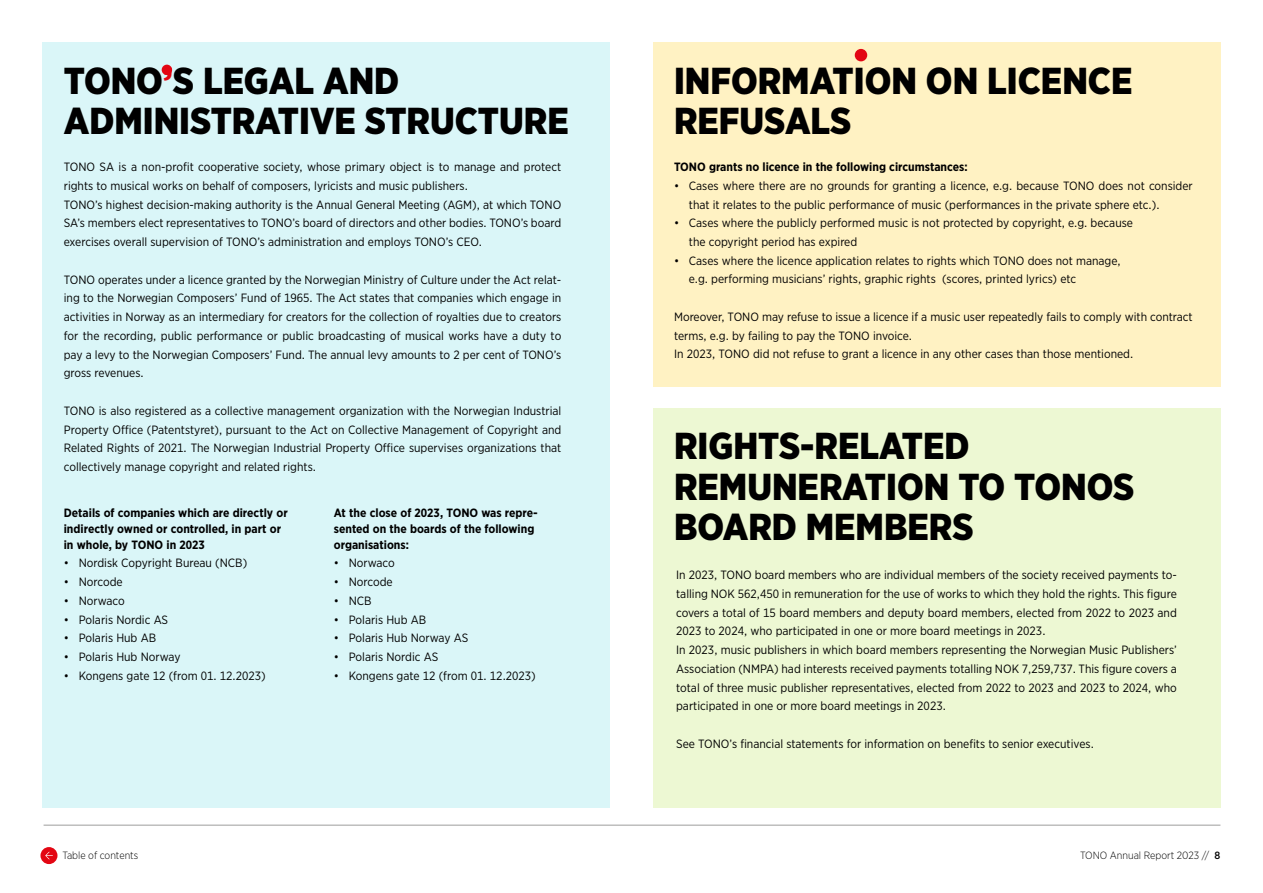
<style>
.page{position:relative;width:1263px;height:893px;background:#fff}
.page>*{position:absolute;margin:0;border:0;box-sizing:border-box;transform-origin:0 0}
.t1{font:900 37.5px/40.5px "Gotham Narrow";color:#000}
.t2{font:12px/18.8px "Gotham Narrow";color:#000}
.t3{font:700 12px/15.8px "Gotham Narrow";color:#000}
.t4{font:300 10.5px "Gotham Narrow";color:#000}
.s1{color:#e30613}
.s2{font-weight:500}
</style>
<div class="page">
<hr style="left:44px;top:825px;width:1176px;height:1px;background:#9d9d9c">
<div style="left:43px;top:43px;width:567px;height:765px;background:#daf6f8"></div>
<div style="left:653px;top:43px;width:567px;height:344px;background:#fff2c3"></div>
<div style="left:40px;top:847px;width:17px;height:17px;background:#e30613;border-radius:50%"></div>
<svg style="left:45px;top:852px;width:8px;height:7px"></svg>
<div style="left:653px;top:408px;width:567px;height:400px;background:#edf8d3"></div>
<div style="left:162px;top:65px;width:10px;height:10px;background:#e30613;border-radius:50%"></div>
<div style="left:855px;top:49px;width:12px;height:12px;background:#e30613;border-radius:50%"></div>
<h1 class="t1" style="left:64px;top:60px;width:506px">TONO<span class="s1">’</span>S LEGAL AND<br>ADMINISTRATIVE STRUCTURE</h1>
<h1 class="t1" style="left:674px;top:60px;width:460px">INFORMATION ON LICENCE<br>REFUSALS</h1>
<p class="t2" style="left:64px;top:157px;width:499px">TONO SA is a non-profit cooperative society, whose primary object is to manage and protect rights to musical works on behalf of composers, lyricists and music publishers.<br>TONO’s highest decision-making authority is the Annual General Meeting (AGM), at which TONO SA’s members elect representatives to TONO’s board of directors and other bodies. TONO’s board exercises overall supervision of TONO’s administration and employs TONO’s CEO.</p>
<p class="t2" style="left:64px;top:270px;width:499px;text-align:justify">TONO operates under a licence granted by the Norwegian Ministry of Culture under the Act relat&shy;ing to the Norwegian Composers’ Fund of 1965. The Act states that companies which engage in activities in Norway as an intermediary for creators for the collection of royalties due to creators for the recording, public performance or public broadcasting of musical works have a duty to pay a levy to the Norwegian Composers’ Fund. The annual levy amounts to 2 per cent of TONO’s gross revenues.</p>
<p class="t2" style="left:64px;top:401px;width:499px;text-align:justify">TONO is also registered as a collective management organization with the Norwegian Industrial Property Office (Patentstyret), pursuant to the Act on Collective Management of Copyright and Related Rights of 2021. The Norwegian Industrial Property Office supervises organizations that collectively manage copyright and related rights.</p>
<p class="t3" style="left:64px;top:505px;width:225px">Details of companies which are directly or indirectly owned or controlled, in part or in whole, by TONO in 2023</p>
<p class="t2" style="left:64px;top:554px;width:185px">• Nordisk Copyright Bureau (NCB)</p>
<p class="t2" style="left:64px;top:572px;width:60px">• Norcode</p>
<p class="t2" style="left:64px;top:591px;width:62px">• Norwaco</p>
<p class="t2" style="left:64px;top:610px;width:106px">• Polaris Nordic AS</p>
<p class="t2" style="left:64px;top:628px;width:94px">• Polaris Hub AB</p>
<p class="t2" style="left:64px;top:647px;width:118px">• Polaris Hub Norway</p>
<p class="t2" style="left:64px;top:666px;width:204px">• Kongens gate 12 (from 01. 12.2023)</p>
<p class="t3" style="left:334px;top:505px;width:206px">At the close of 2023, TONO was repre&shy;sented on the boards of the following organisations:</p>
<p class="t2" style="left:334px;top:553px;width:62px">• Norwaco</p>
<p class="t2" style="left:334px;top:572px;width:60px">• Norcode</p>
<p class="t2" style="left:334px;top:591px;width:39px">• NCB</p>
<p class="t2" style="left:334px;top:610px;width:94px">• Polaris Hub AB</p>
<p class="t2" style="left:334px;top:628px;width:136px">• Polaris Hub Norway AS</p>
<p class="t2" style="left:334px;top:647px;width:106px">• Polaris Nordic AS</p>
<p class="t2" style="left:334px;top:666px;width:204px">• Kongens gate 12 (from 01. 12.2023)</p>
<p class="t3" style="left:674px;top:159px;width:295px">TONO grants no licence in the following circumstances:</p>
<p class="t2" style="left:689px;top:176px;width:505px;text-indent:-15px">• Cases where there are no grounds for granting a licence, e.g. because TONO does not consider that it relates to the public performance of music (performances in the private sphere etc.).</p>
<p class="t2" style="left:689px;top:213px;width:446px;text-indent:-15px">• Cases where the publicly performed music is not protected by copyright, e.g. because the copyright period has expired</p>
<p class="t2" style="left:689px;top:251px;width:433px;text-indent:-15px">• Cases where the licence application relates to rights which TONO does not manage, e.g. performing musicians’ rights, graphic rights (scores, printed lyrics) etc</p>
<p class="t2" style="left:674px;top:307px;width:520px">Moreover, TONO may refuse to issue a licence if a music user repeatedly fails to comply with contract terms, e.g. by failing to pay the TONO invoice.<br>In 2023, TONO did not refuse to grant a licence in any other cases than those mentioned.</p>
<h1 class="t1" style="left:674px;top:426px;width:462px">RIGHTS-RELATED<br>REMUNERATION TO TONOS<br>BOARD MEMBERS</h1>
<p class="t2" style="left:676px;top:565px;width:502px">In 2023, TONO board members who are individual members of the society received payments to&shy;talling NOK 562,450 in remuneration for the use of works to which they hold the rights. This figure covers a total of 15 board members and deputy board members, elected from 2022 to 2023 and 2023 to 2024, who participated in one or more board meetings in 2023.<br>In 2023, music publishers in which board members representing the Norwegian Music Publishers’ Association (NMPA) had interests received payments totalling NOK 7,259,737. This figure covers a total of three music publisher representatives, elected from 2022 to 2023 and 2023 to 2024, who participated in one or more board meetings in 2023.</p>
<p class="t2" style="left:676px;top:734px;width:419px">See TONO’s financial statements for information on benefits to senior executives.</p>
<p class="t4" style="left:62px;top:849px;width:77px">Table of contents</p>
<p class="t4" style="left:1080px;top:849px;width:142px">TONO Annual Report 2023 // <span class="s2">8</span></p>
</div>
